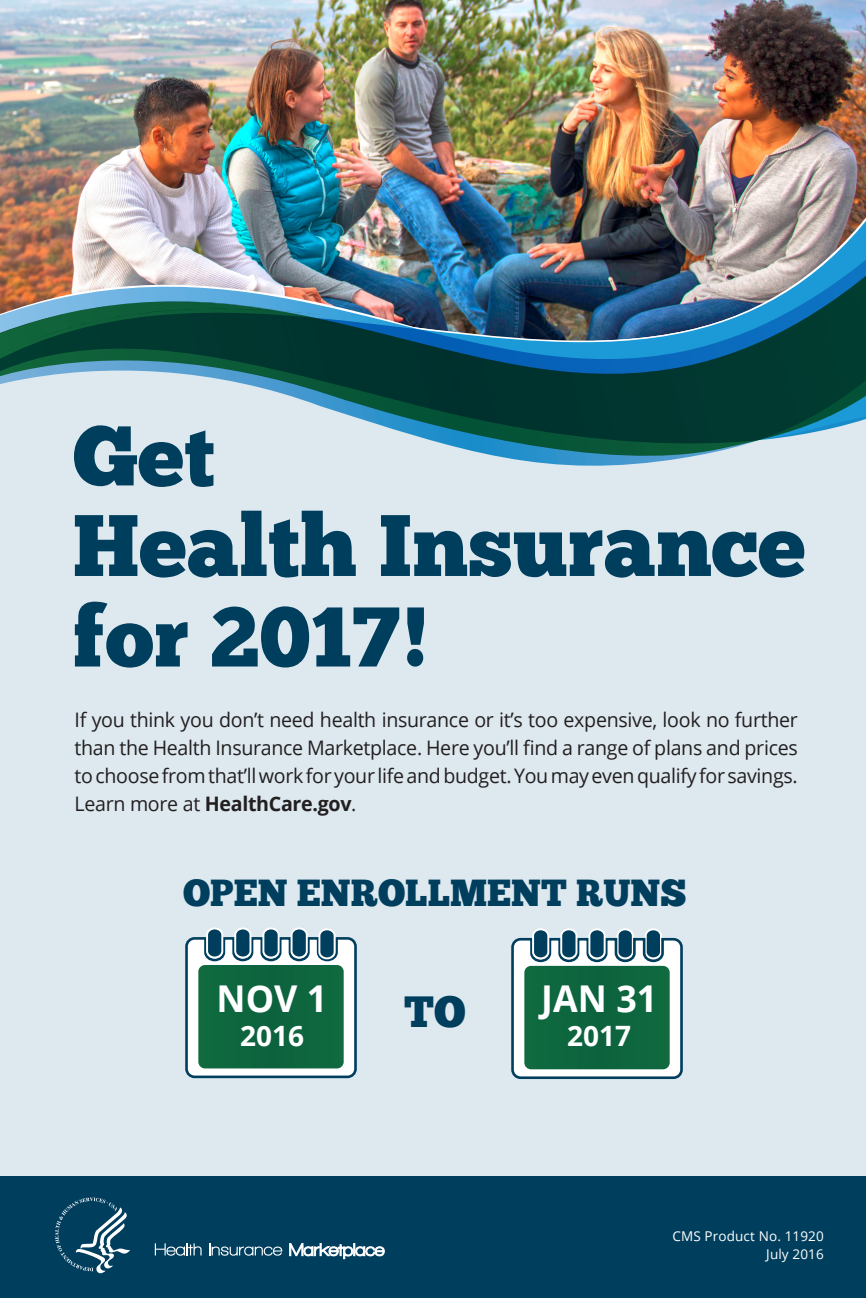
<style>
.page{position:relative;width:866px;height:1298px;background:#fff}
.page>*{position:absolute;margin:0;border:0;box-sizing:border-box;transform-origin:0 0}
.t1{font:87px "Chunk Five Ex";color:#003e5e}
.t2{font:84.4px "Chunk Five Ex";color:#003e5e}
.t3{font:43.5px "Chunk Five Ex";color:#003e5e}
.t4{font:37.5px "Chunk Five Ex";color:#003e5e}
.t5{font:700 36.9px "Open Sans";color:#fff}
.t6{font:700 28px "Open Sans";color:#fff}
.t7{font:20px/28px "Open Sans";letter-spacing:-.015em;color:#231f20;text-align:justify}
.t8{font:13.5px "Open Sans";letter-spacing:.01em;color:#fff}
.s1{font-weight:700}
</style>
<div class="page">
<div style="left:0;top:468px;width:865px;height:708px;background:#dde8ef"></div>
<img style="left:0;top:0;width:865px;height:193px">
<div style="left:0;top:1176px;width:865px;height:121px;background:#003e5e"></div>
<svg style="left:510px;top:927px;width:174px;height:153px"></svg>
<svg style="left:184px;top:926px;width:174px;height:153px"></svg>
<svg style="left:0;top:456px;width:865px;height:12px;background:#c9ddea"></svg>
<svg style="left:0;top:443px;width:865px;height:13px;background:#a2c4cb"></svg>
<img style="left:0;top:197px;width:865px;height:246px">
<svg style="left:55px;top:1197px;width:75px;height:76px"></svg>
<svg style="left:155px;top:1243px;width:46px;height:12px"></svg>
<svg style="left:209px;top:1243px;width:73px;height:12px"></svg>
<svg style="left:289px;top:1243px;width:95px;height:15px"></svg>
<h1 class="t2" style="left:73px;top:392px;width:143px">Get</h1>
<h1 class="t1" style="left:73px;top:480px;width:734px">Health Insurance</h1>
<h1 class="t2" style="left:73px;top:573px;width:355px">for 2017!</h1>
<p class="t7" style="left:74px;top:705px;width:724px">If you think you don’t need health insurance or it’s too expensive, look no further than the Health Insurance Marketplace. Here you’ll find a range of plans and prices to choose from that’ll work for your life and budget. You may even qualify for savings.<br>Learn more at <span class="s1">HealthCare.gov</span>.</p>
<p class="t4" style="left:183px;top:864px;width:505px">OPEN ENROLLMENT RUNS</p>
<p class="t5" style="left:217px;top:972px;width:112px">NOV 1</p>
<p class="t6" style="left:240px;top:1016px;width:65px">2016</p>
<p class="t3" style="left:404px;top:978px;width:63px">TO</p>
<p class="t5" style="left:541px;top:972px;width:117px">JAN 31</p>
<p class="t6" style="left:567px;top:1016px;width:65px">2017</p>
<p class="t8" style="left:672px;top:1226px;width:153px">CMS Product No. 11920</p>
<p class="t8" style="left:766px;top:1244px;width:59px">July 2016</p>
</div>
